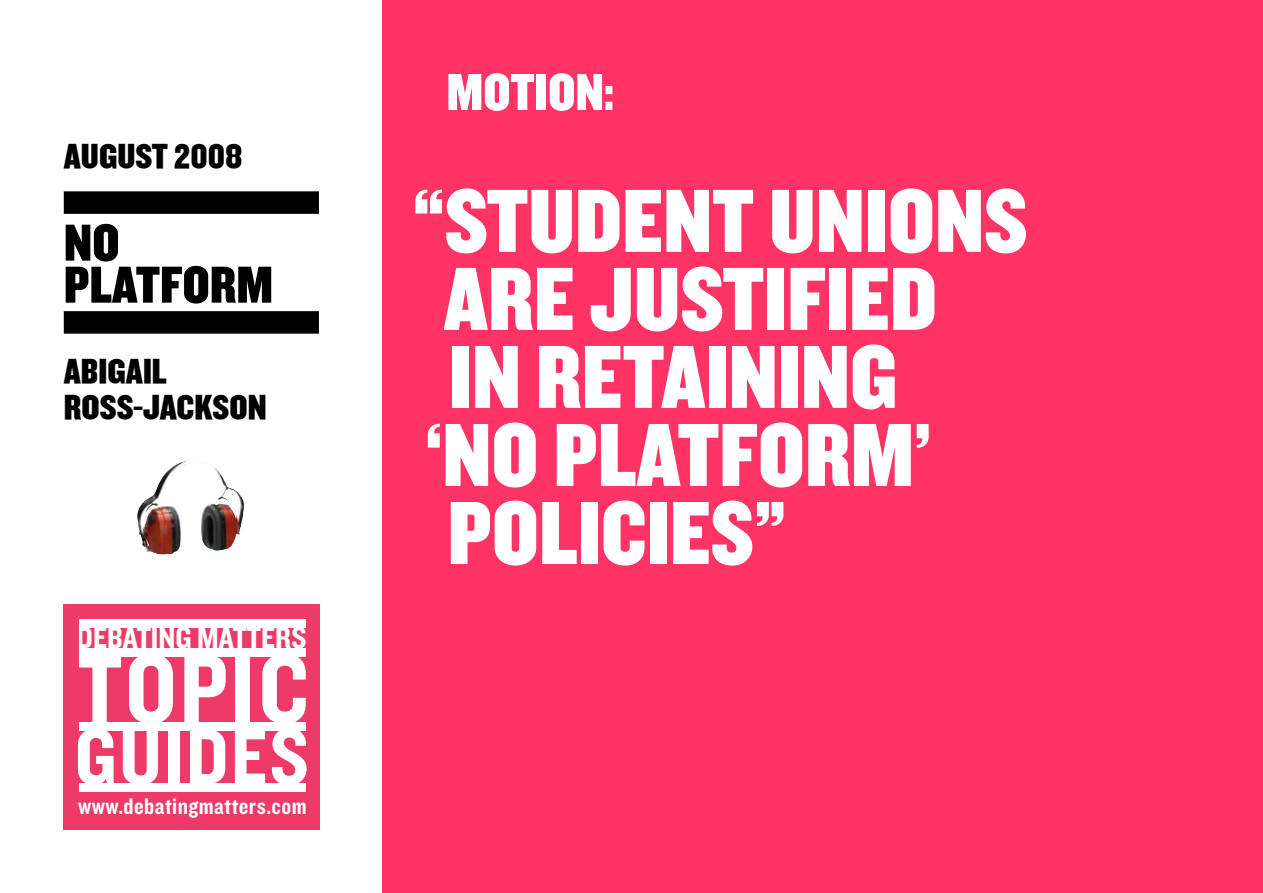
<style>
.page{position:relative;width:1263px;height:893px;background:#fff}
.page>*{position:absolute;margin:0;border:0;box-sizing:border-box;transform-origin:0 0}
.t1{font:100.2px "Knockout HTF50 Welterweight";letter-spacing:.025em;color:#fff}
.t2{font:99.75px "Knockout HTF50 Welterweight";letter-spacing:.025em;color:#fff}
.t3{font:93px/78px "Knockout HTF70 Full Welterwt";color:#fff}
.t4{font:81.3px "Knockout HTF50 Welterweight";letter-spacing:.03em;color:#fff}
.t5{font:81px "Knockout HTF50 Welterweight";letter-spacing:.03em;color:#fff}
.t6{font:54px/42px "Knockout HTF70 Full Welterwt";color:#000}
.t7{font:54px "Knockout HTF70 Full Welterwt";color:#fff}
.t8{font:36px/36px "Knockout HTF70 Full Welterwt";color:#000}
.t9{font:31.35px "Knockout HTF50 Welterweight";color:#fff}
.t10{font:23.55px "Knockout HTF50 Welterweight";letter-spacing:.02em;color:#fff}
</style>
<div class="page">
<div style="left:383px;top:0;width:880px;height:893px;background:#f36"></div>
<div style="left:64px;top:604px;width:256px;height:225px;background:#ee3a68"></div>
<div style="left:78px;top:619px;width:228px;height:9px;background:#fff"></div>
<div style="left:78px;top:648px;width:227px;height:9px;background:#fff"></div>
<div style="left:78px;top:783px;width:227px;height:9px;background:#fff"></div>
<div style="left:78px;top:722px;width:227px;height:8px;background:#fff"></div>
<div style="left:64px;top:191px;width:255px;height:23px;background:#000"></div>
<div style="left:64px;top:311px;width:255px;height:23px;background:#000"></div>
<img style="left:137px;top:461px;width:91px;height:93px">
<p class="t8" style="left:64px;top:139px;width:180px">AUGUST 2008</p>
<p class="t6" style="left:64px;top:223px;width:207px">NO<br>PLATFORM</p>
<p class="t8" style="left:64px;top:354px;width:185px">ABIGAIL<br>ROSS-JACKSON</p>
<p class="t9" style="left:77px;top:621px;width:231px">DEBATING MATTERS</p>
<p class="t1" style="left:77px;top:637px;width:233px">TOPIC</p>
<p class="t9" style="left:77px;top:644px;width:230px">DEBATING MATTERS</p>
<p class="t2" style="left:77px;top:659px;width:232px">TOPIC</p>
<p class="t5" style="left:75px;top:736px;width:235px">GUIDES</p>
<p class="t4" style="left:75px;top:714px;width:236px">GUIDES</p>
<p class="t10" style="left:78px;top:794px;width:230px">www.debatingmatters.com</p>
<p class="t7" style="left:446px;top:64px;width:169px">MOTION:</p>
<p class="t3" style="left:413px;top:185px;width:608px">“STUDENT UNIONS<br>ARE JUSTIFIED<br>IN RETAINING<br>‘NO PLATFORM’<br>POLICIES”</p>
</div>
